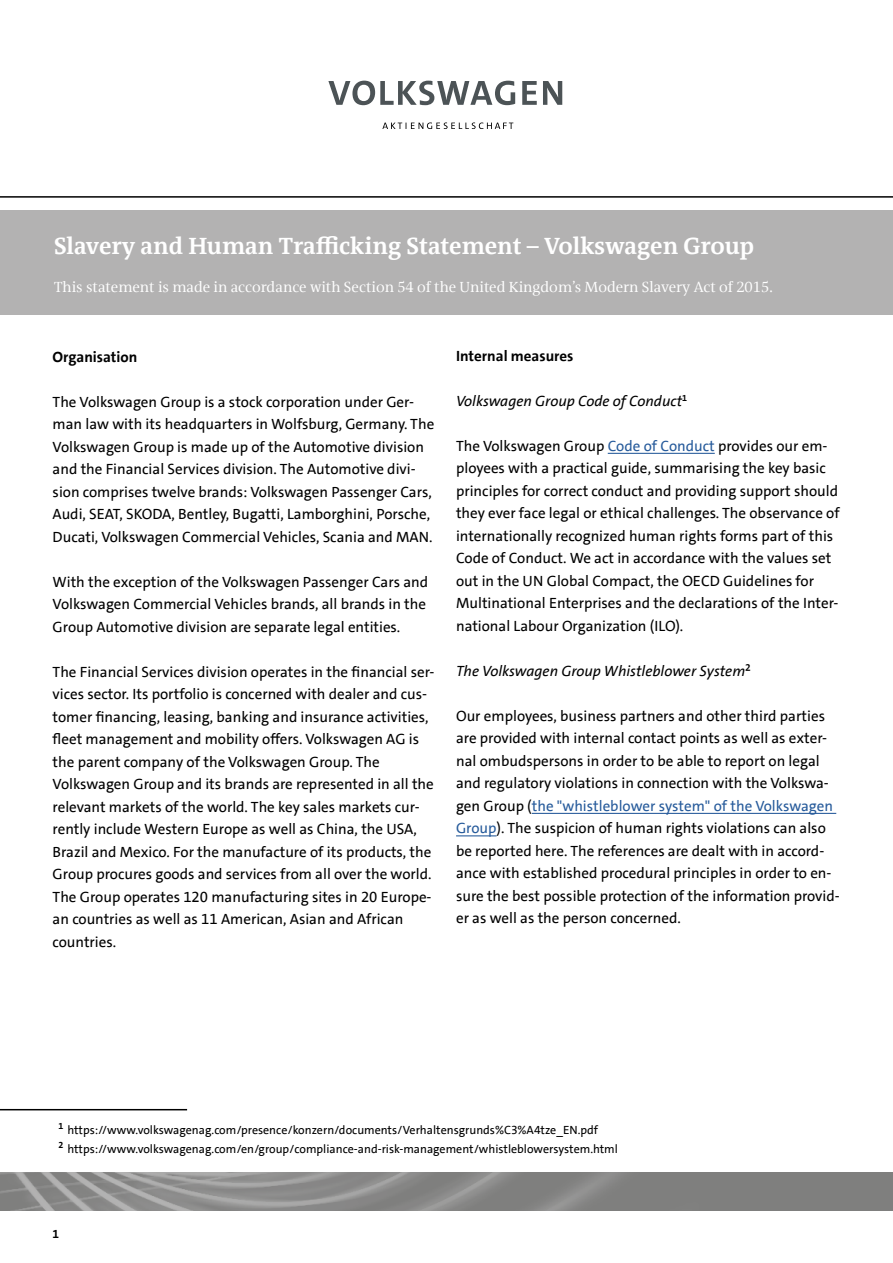
<style>
.page{position:relative;width:893px;height:1263px;background:#fff}
.page>*{position:absolute;margin:0;border:0;box-sizing:border-box;transform-origin:0 0}
.t1{font:700 24px "VWAG The Antiqua";color:#fff}
.t2{font:15px/22.5px "VWAG The Sans";color:#000}
.t3{font:15px "VWAG The Antiqua";color:#fff}
.t4{font:italic 15px "VWAG The Sans";color:#000}
.t5{font:700 15px "VWAG The Sans";color:#000}
.t6{font:12px/19.2px "VWAG The Sans";color:#000}
.t7{font:700 12px "VWAG The Sans";color:#000}
.s1{color:#275b9b}
.s2{font-style:normal}
</style>
<div class="page">
<svg style="left:382px;top:122px;width:131px;height:7px"></svg>
<svg style="left:543px;top:81px;width:19px;height:24px"></svg>
<svg style="left:522px;top:81px;width:15px;height:24px"></svg>
<svg style="left:328px;top:81px;width:187px;height:24px"></svg>
<hr style="left:0;top:196px;width:893px;height:2px;background:#000">
<hr style="left:0;top:1109px;width:187px;height:1px;background:#000">
<div style="left:0;top:210px;width:893px;height:105px;background:#b3b2b2"></div>
<hr style="left:608px;top:453px;width:107px;height:1px;background:#275b9b">
<hr style="left:532px;top:813px;width:304px;height:1px;background:#275b9b">
<hr style="left:456px;top:835px;width:41px;height:1px;background:#275b9b">
<img style="left:0;top:1172px;width:893px;height:38px">
<h1 class="t1" style="left:54px;top:230px;width:702px">Slavery and Human Trafficking Statement – Volkswagen Group</h1>
<p class="t3" style="left:54px;top:277px;width:720px">This statement is made in accordance with Section 54 of the United Kingdom’s Modern Slavery Act of 2015.</p>
<p class="t5" style="left:53px;top:347px;width:86px">Organisation</p>
<p class="t2" style="left:53px;top:390px;width:383px">The Volkswagen Group is a stock corporation under Ger&shy;man law with its headquarters in Wolfsburg, Germany. The Volkswagen Group is made up of the Automotive division and the Financial Services division. The Automotive divi&shy;sion comprises twelve brands: Volkswagen Passenger Cars, Audi, SEAT, SKODA, Bentley, Bugatti, Lamborghini, Porsche, Ducati, Volkswagen Commercial Vehicles, Scania and MAN.</p>
<p class="t2" style="left:53px;top:570px;width:377px">With the exception of the Volkswagen Passenger Cars and<br>Volkswagen Commercial Vehicles brands, all brands in the<br>Group Automotive division are separate legal entities.</p>
<p class="t2" style="left:53px;top:660px;width:383px">The Financial Services division operates in the financial ser&shy;vices sector. Its portfolio is concerned with dealer and cus&shy;tomer financing, leasing, banking and insurance activities, fleet management and mobility offers. Volkswagen AG is the parent company of the Volkswagen Group. The Volkswagen Group and its brands are represented in all the relevant markets of the world. The key sales markets cur&shy;rently include Western Europe as well as China, the USA, Brazil and Mexico. For the manufacture of its products, the Group procures goods and services from all over the world.<br>The Group operates 120 manufacturing sites in 20 Europe&shy;an countries as well as 11 American, Asian and African countries.</p>
<p class="t5" style="left:456px;top:346px;width:119px">Internal measures</p>
<p class="t4" style="left:456px;top:391px;width:233px">Volkswagen Group Code of Conduct<sup>1</sup></p>
<p class="t2" style="left:456px;top:434px;width:385px">The Volkswagen Group <span class="s1">Code of Conduct</span> provides our em&shy;ployees with a practical guide, summarising the key basic principles for correct conduct and providing support should they ever face legal or ethical challenges. The observance of internationally recognized human rights forms part of this Code of Conduct. We act in accordance with the values set out in the UN Global Compact, the OECD Guidelines for Multinational Enterprises and the declarations of the Inter&shy;national Labour Organization (ILO).</p>
<p class="t4" style="left:456px;top:661px;width:296px">The Volkswagen Group Whistleblower System<span class="s2">²</span></p>
<p class="t2" style="left:456px;top:704px;width:385px">Our employees, business partners and other third parties are provided with internal contact points as well as exter&shy;nal ombudspersons in order to be able to report on legal and regulatory violations in connection with the Volkswa&shy;gen Group (<span class="s1">the "whistleblower system" of the Volkswagen Group</span>). The suspicion of human rights violations can also be reported here. The references are dealt with in accord&shy;ance with established procedural principles in order to en&shy;sure the best possible protection of the information provid&shy;er as well as the person concerned.</p>
<p class="t6" style="left:59px;top:1120px;width:561px"><sup>1</sup> https://www.volkswagenag.com/presence/konzern/documents/Verhaltensgrunds%C3%A4tze_EN.pdf<br><sup>2</sup> https://www.volkswagenag.com/en/group/compliance-and-risk-management/whistleblowersystem.html</p>
<p class="t7" style="left:53px;top:1226px;width:8px">1</p>
</div>
